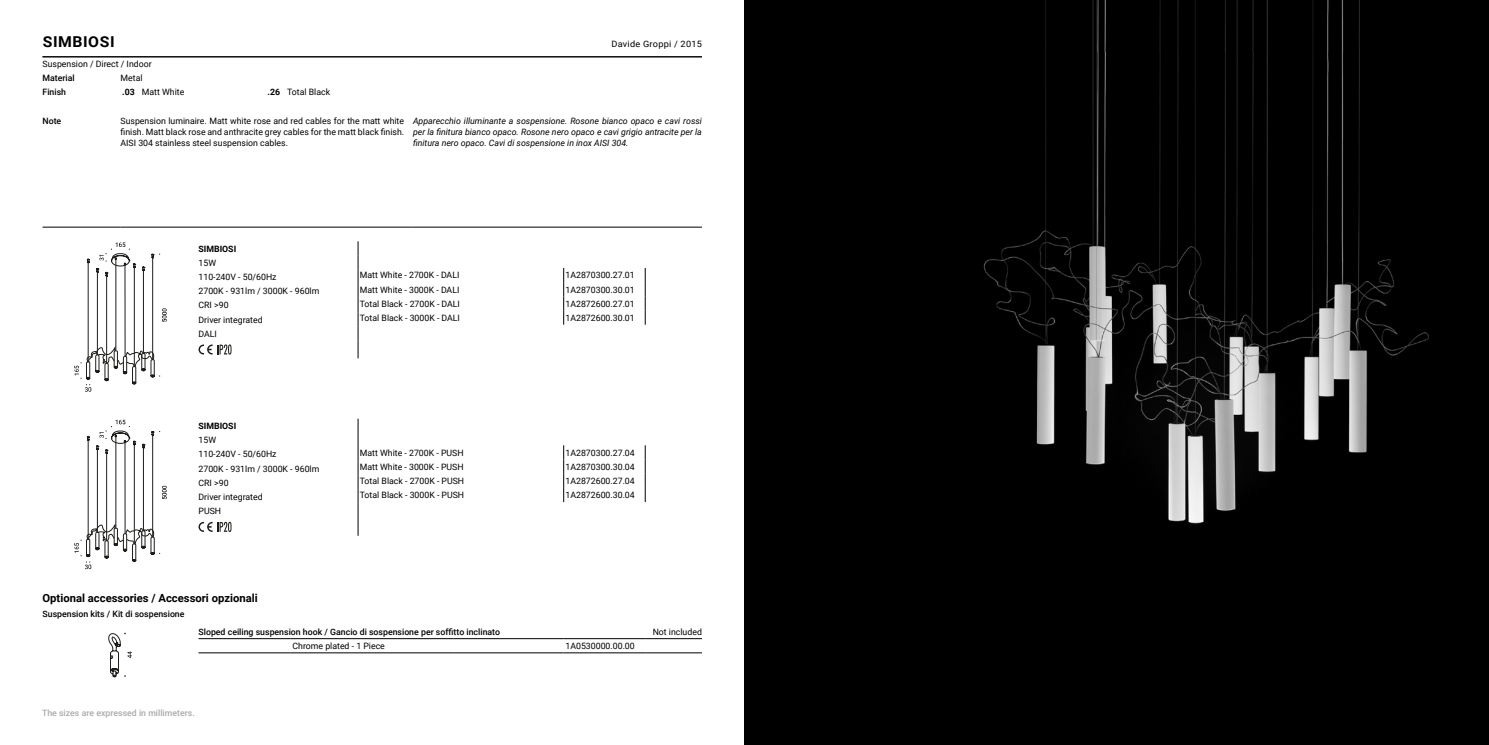
<style>
.page{position:relative;width:1489px;height:745px;background:#fff}
.page>*{position:absolute;margin:0;border:0;box-sizing:border-box;transform-origin:0 0}
.PRODOTTO_designer_anno{font:700 15px "Roboto";letter-spacing:.035em;color:#000;scale:1.05 1}
.ACCESSORI_tipo{font:700 11.25px "Roboto";color:#000}
.PRODOTTO_dati_tecnici{font:8.75px "Roboto";color:#000}
.PRODOTTO_descrizione_standard_prima_ling{font:8.75px/11.2px "Roboto";color:#000;text-align:justify}
.PRODOTTO_descrizione_standard_seconda_li{font:italic 8.75px/11.2px "Roboto";color:#000;text-align:justify}
.PRODOTTO_codici{font:8.75px "Roboto";color:#000}
.PRODOTTO_descrizione_standard_prima_ling-2{font:500 8.75px "Roboto";color:#000}
.t1{font:500 8.75px "Roboto";color:#aaa}
.ACCESSORI_categoria{font:500 8.75px "Roboto";color:#000}
.PRODOTTO_filtri{font:8.75px "Roboto";color:#000}
.PRODOTTO_descrizione_standard_prima_ling-3{font:700 8.75px "Roboto";color:#000}
.PRODOTTO_designer_anno-2{font:8.75px "Roboto";letter-spacing:.025em;color:#000;scale:1.05 1}
.PRODOTTO_price{font:8.75px "Roboto";color:#000}
.PRODOTTO_intestazione_note{font:500 8.75px "Roboto";color:#000}
</style>
<div class="page">
<img style="left:744px;top:0;width:744px;height:744px">
<hr style="left:43px;top:56px;width:659px;height:1px;background:#000">
<hr style="left:43px;top:57px;width:77px;height:1px;background:#000">
<hr style="left:120px;top:57px;width:291px;height:1px;background:#000">
<hr style="left:411px;top:57px;width:291px;height:1px;background:#000">
<hr style="left:43px;top:227px;width:77px;height:1px;background:#000">
<hr style="left:120px;top:227px;width:291px;height:1px;background:#000">
<hr style="left:411px;top:227px;width:291px;height:1px;background:#000">
<svg style="left:74px;top:242px;width:93px;height:149px"></svg>
<svg style="left:358px;top:241px;width:1px;height:117px"></svg>
<svg style="left:198px;top:344px;width:33px;height:10px"></svg>
<svg style="left:563px;top:268px;width:1px;height:56px"></svg>
<svg style="left:645px;top:268px;width:1px;height:56px"></svg>
<svg style="left:74px;top:419px;width:93px;height:150px"></svg>
<svg style="left:358px;top:418px;width:1px;height:117px"></svg>
<svg style="left:198px;top:521px;width:33px;height:10px"></svg>
<svg style="left:563px;top:445px;width:1px;height:56px"></svg>
<svg style="left:645px;top:445px;width:1px;height:56px"></svg>
<svg style="left:108px;top:632px;width:24px;height:44px"></svg>
<hr style="left:198px;top:652px;width:93px;height:1px;background:#000">
<hr style="left:291px;top:652px;width:163px;height:1px;background:#000">
<hr style="left:454px;top:652px;width:109px;height:1px;background:#000">
<hr style="left:563px;top:652px;width:82px;height:1px;background:#000">
<hr style="left:645px;top:652px;width:57px;height:1px;background:#000">
<hr style="left:198px;top:638px;width:93px;height:1px;background:#000">
<hr style="left:291px;top:638px;width:163px;height:1px;background:#000">
<hr style="left:454px;top:638px;width:109px;height:1px;background:#000">
<hr style="left:563px;top:638px;width:82px;height:1px;background:#000">
<hr style="left:645px;top:638px;width:57px;height:1px;background:#000">
<p class="PRODOTTO_designer_anno" style="left:43px;top:31px;width:70px">SIMBIOSI</p>
<p class="PRODOTTO_designer_anno-2" style="left:611px;top:37px;width:88px">Davide Groppi / 2015</p>
<p class="PRODOTTO_filtri" style="left:43px;top:58px;width:111px">Suspension / Direct / Indoor</p>
<p class="PRODOTTO_descrizione_standard_prima_ling-2" style="left:43px;top:72px;width:34px">Material</p>
<p class="PRODOTTO_descrizione_standard_prima_ling" style="left:120px;top:72px;width:24px">Metal</p>
<p class="PRODOTTO_descrizione_standard_prima_ling-2" style="left:43px;top:86px;width:25px">Finish</p>
<p class="PRODOTTO_descrizione_standard_prima_ling-3" style="left:122px;top:86px;width:14px">.03</p>
<p class="PRODOTTO_descrizione_standard_prima_ling" style="left:142px;top:86px;width:44px">Matt White</p>
<p class="PRODOTTO_descrizione_standard_prima_ling-3" style="left:268px;top:86px;width:14px">.26</p>
<p class="PRODOTTO_descrizione_standard_prima_ling" style="left:287px;top:86px;width:45px">Total Black</p>
<p class="PRODOTTO_intestazione_note" style="left:43px;top:114px;width:20px">Note</p>
<p class="PRODOTTO_descrizione_standard_prima_ling" style="left:120px;top:115px;width:285px">Suspension luminaire. Matt white rose and red cables for the matt white finish. Matt black rose and anthracite grey cables for the matt black finish.<br>AISI 304 stainless steel suspension cables.</p>
<p class="PRODOTTO_descrizione_standard_seconda_li" style="left:413px;top:115px;width:290px">Apparecchio illuminante a sospensione. Rosone bianco opaco e cavi rossi per la finitura bianco opaco. Rosone nero opaco e cavi grigio antracite per la finitura nero opaco. Cavi di sospensione in inox AISI 304.</p>
<p class="PRODOTTO_descrizione_standard_prima_ling-3" style="left:198px;top:242px;width:39px">SIMBIOSI</p>
<p class="PRODOTTO_dati_tecnici" style="left:198px;top:256px;width:19px">15W</p>
<p class="PRODOTTO_dati_tecnici" style="left:198px;top:271px;width:80px">110-240V - 50/60Hz</p>
<p class="PRODOTTO_dati_tecnici" style="left:198px;top:285px;width:122px">2700K - 931lm / 3000K - 960lm</p>
<p class="PRODOTTO_dati_tecnici" style="left:198px;top:299px;width:32px">CRI &gt;90</p>
<p class="PRODOTTO_dati_tecnici" style="left:198px;top:313px;width:66px">Driver integrated</p>
<p class="PRODOTTO_dati_tecnici" style="left:198px;top:327px;width:20px">DALI</p>
<p class="PRODOTTO_descrizione_standard_prima_ling-3" style="left:198px;top:419px;width:39px">SIMBIOSI</p>
<p class="PRODOTTO_dati_tecnici" style="left:198px;top:434px;width:19px">15W</p>
<p class="PRODOTTO_dati_tecnici" style="left:198px;top:448px;width:80px">110-240V - 50/60Hz</p>
<p class="PRODOTTO_dati_tecnici" style="left:198px;top:462px;width:122px">2700K - 931lm / 3000K - 960lm</p>
<p class="PRODOTTO_dati_tecnici" style="left:198px;top:476px;width:32px">CRI &gt;90</p>
<p class="PRODOTTO_dati_tecnici" style="left:198px;top:490px;width:66px">Driver integrated</p>
<p class="PRODOTTO_dati_tecnici" style="left:198px;top:504px;width:24px">PUSH</p>
<p class="PRODOTTO_dati_tecnici" style="left:360px;top:269px;width:101px">Matt White - 2700K - DALI</p>
<p class="PRODOTTO_codici" style="left:565px;top:269px;width:71px">1A2870300.27.01</p>
<p class="PRODOTTO_dati_tecnici" style="left:360px;top:283px;width:101px">Matt White - 3000K - DALI</p>
<p class="PRODOTTO_codici" style="left:565px;top:283px;width:71px">1A2870300.30.01</p>
<p class="PRODOTTO_dati_tecnici" style="left:360px;top:297px;width:102px">Total Black - 2700K - DALI</p>
<p class="PRODOTTO_codici" style="left:565px;top:297px;width:71px">1A2872600.27.01</p>
<p class="PRODOTTO_dati_tecnici" style="left:360px;top:311px;width:102px">Total Black - 3000K - DALI</p>
<p class="PRODOTTO_codici" style="left:565px;top:311px;width:71px">1A2872600.30.01</p>
<p class="PRODOTTO_dati_tecnici" style="left:360px;top:446px;width:105px">Matt White - 2700K - PUSH</p>
<p class="PRODOTTO_codici" style="left:565px;top:446px;width:71px">1A2870300.27.04</p>
<p class="PRODOTTO_dati_tecnici" style="left:360px;top:460px;width:105px">Matt White - 3000K - PUSH</p>
<p class="PRODOTTO_codici" style="left:565px;top:460px;width:71px">1A2870300.30.04</p>
<p class="PRODOTTO_dati_tecnici" style="left:360px;top:474px;width:106px">Total Black - 2700K - PUSH</p>
<p class="PRODOTTO_codici" style="left:565px;top:474px;width:71px">1A2872600.27.04</p>
<p class="PRODOTTO_dati_tecnici" style="left:360px;top:488px;width:106px">Total Black - 3000K - PUSH</p>
<p class="PRODOTTO_codici" style="left:565px;top:488px;width:71px">1A2872600.30.04</p>
<p class="ACCESSORI_tipo" style="left:43px;top:590px;width:217px">Optional accessories / Accessori opzionali</p>
<p class="ACCESSORI_categoria" style="left:43px;top:607px;width:143px">Suspension kits / Kit di sospensione</p>
<p class="PRODOTTO_descrizione_standard_prima_ling-2" style="left:198px;top:625px;width:303px">Sloped ceiling suspension hook / Gancio di sospensione per soffitto inclinato</p>
<p class="PRODOTTO_price" style="left:652px;top:625px;width:51px">Not included</p>
<p class="PRODOTTO_codici" style="left:292px;top:639px;width:94px">Chrome plated - 1 Piece</p>
<p class="PRODOTTO_descrizione_standard_prima_ling" style="left:565px;top:639px;width:71px">1A0530000.00.00</p>
<p class="t1" style="left:42px;top:706px;width:154px">The sizes are expressed in millimeters.</p>
</div>
